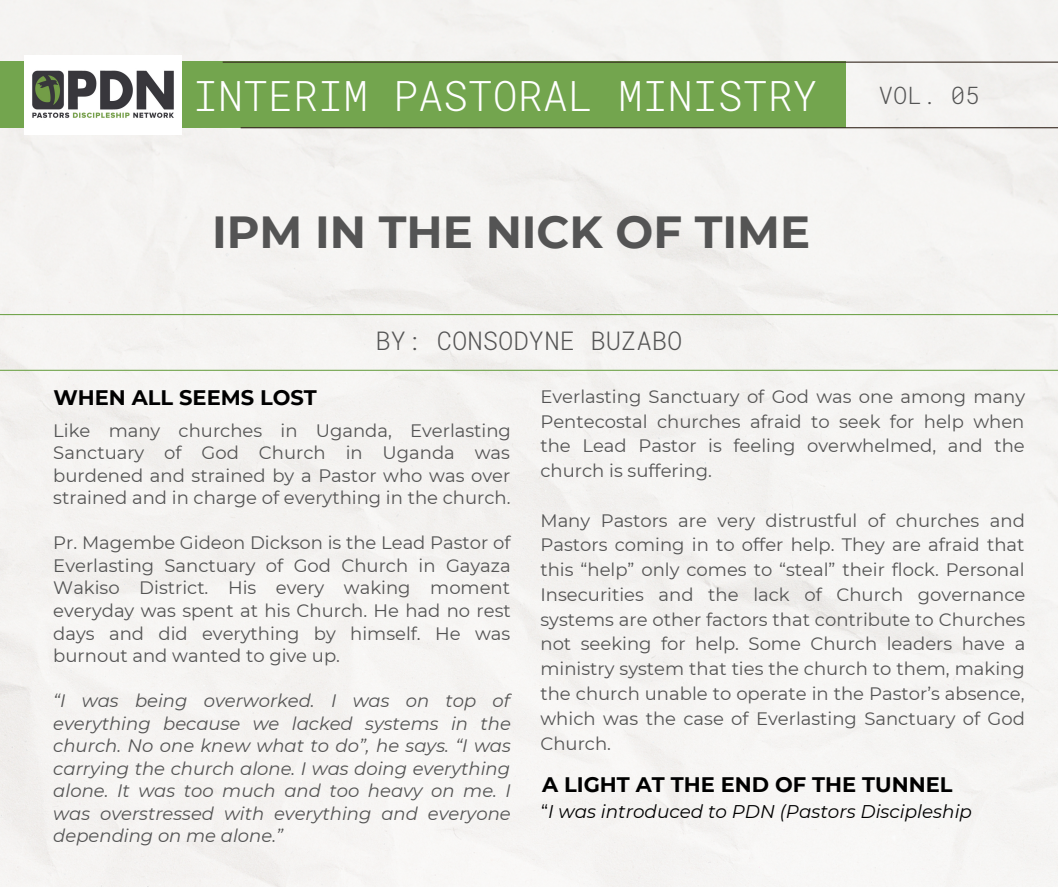
<style>
.page{position:relative;width:1058px;height:887px;background:#fff}
.page>*{position:absolute;margin:0;border:0;box-sizing:border-box;transform-origin:0 0}
.t1{font:700 44.85px "Montserrat";color:#545454}
.t2{font:300 41.55px "Roboto Mono";color:#fff}
.t3{font:300 25.65px "Roboto Mono";color:#545454}
.t4{font:300 24px "Roboto Mono";color:#545454}
.t5{font:700 21px "Montserrat";color:#000}
.t6{font:italic 18.3px "Montserrat";color:#000}
.t7{font:18px/24.8px "Montserrat";color:#545454;text-align:justify}
.t8{font:italic 18px/22.5px "Montserrat";color:#545454;text-align:justify}
.s1{font-style:normal}
</style>
<div class="page">
<div style="left:0;top:0;width:1058px;height:886px;background:#f5f4f2"></div>
<div style="left:0;top:62px;width:845px;height:66px;background:#73a54e"></div>
<hr style="left:223px;top:62px;width:835px;height:1px;background:#362920">
<hr style="left:241px;top:127px;width:817px;height:1px;background:#362920">
<hr style="left:0;top:314px;width:1058px;height:1px;background:#73a54e">
<hr style="left:0;top:370px;width:1058px;height:1px;background:#73a54e">
<img style="left:25px;top:56px;width:156px;height:78px">
<h2 class="t2" style="left:193px;top:67px;width:626px">INTERIM PASTORAL MINISTRY</h2>
<h1 class="t1" style="left:212px;top:204px;width:599px">IPM IN THE NICK OF TIME</h1>
<h3 class="t3" style="left:375px;top:323px;width:309px">BY: CONSODYNE BUZABO</h3>
<h3 class="t4" style="left:879px;top:79px;width:102px">VOL. 05</h3>
<p class="t5" style="left:53px;top:385px;width:265px">WHEN ALL SEEMS LOST</p>
<p class="t7" style="left:53px;top:419px;width:459px;line-height:22.5px">Like many churches in Uganda, Everlasting Sanctuary of God Church in Uganda was burdened and strained by a Pastor who was over strained and in charge of everything in the church.</p>
<p class="t7" style="left:53px;top:531px;width:459px;line-height:22.5px">Pr. Magembe Gideon Dickson is the Lead Pastor of Everlasting Sanctuary of God Church in Gayaza Wakiso District. His every waking moment everyday was spent at his Church. He had no rest days and did everything by himself. He was burnout and wanted to give up.</p>
<p class="t8" style="left:53px;top:689px;width:459px">“I was being overworked. I was on top of everything because we lacked systems in the church. No one knew what to do”, he says. “I was carrying the church alone. I was doing everything alone. It was too much and too heavy on me. I was overstressed with everything and everyone depending on me alone.”</p>
<p class="t7" style="left:540px;top:384px;width:486px">Everlasting Sanctuary of God was one among many Pentecostal churches afraid to seek for help when the Lead Pastor is feeling overwhelmed, and the church is suffering.</p>
<p class="t7" style="left:540px;top:508px;width:486px">Many Pastors are very distrustful of churches and Pastors coming in to offer help. They are afraid that this “help” only comes to “steal” their flock. Personal Insecurities and the lack of Church governance systems are other factors that contribute to Churches not seeking for help. Some Church leaders have a ministry system that ties the church to them, making the church unable to operate in the Pastor’s absence, which was the case of Everlasting Sanctuary of God Church.</p>
<p class="t5" style="left:542px;top:771px;width:412px">A LIGHT AT THE END OF THE TUNNEL</p>
<p class="t6" style="left:541px;top:800px;width:432px"><span class="s1">“</span>I was introduced to PDN (Pastors Discipleship</p>
</div>
